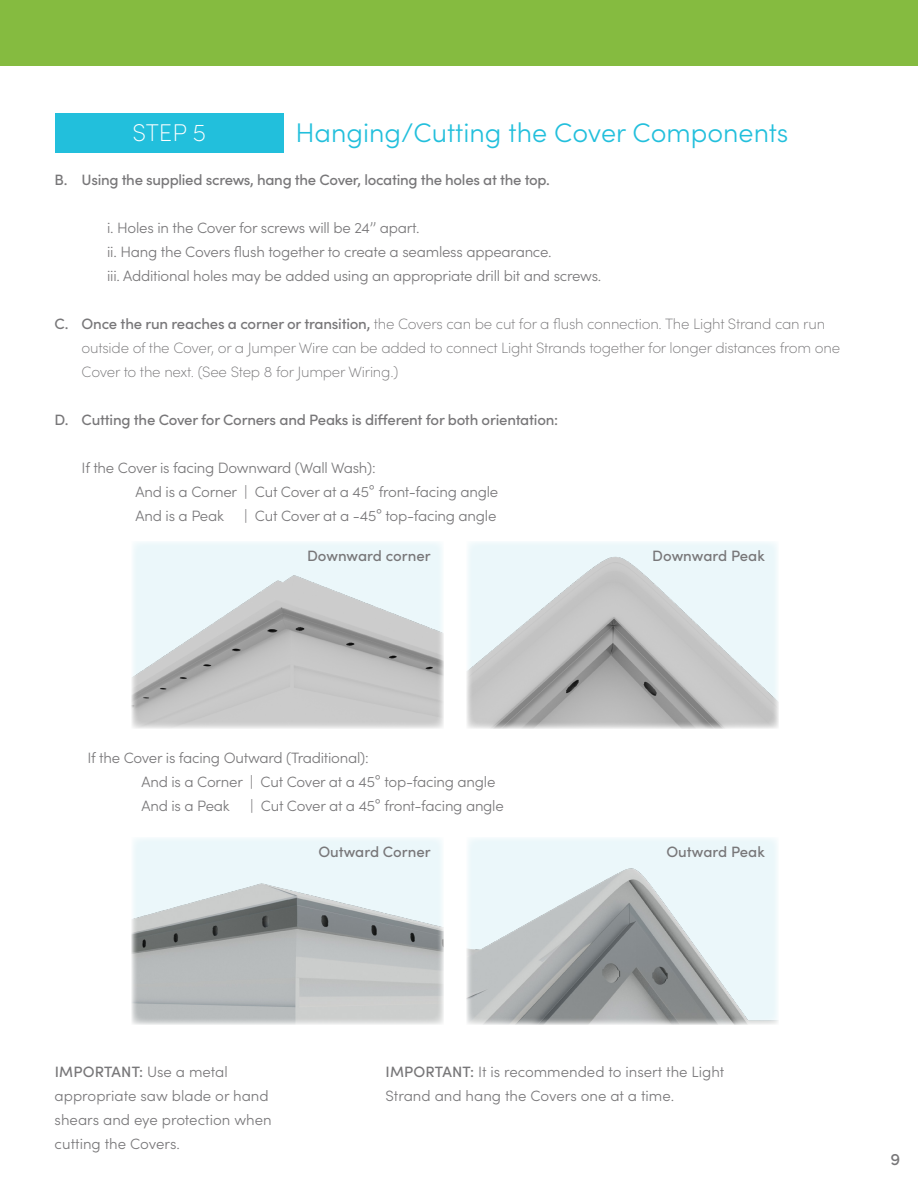
<style>
.page{position:relative;width:918px;height:1188px;background:#fff}
.page>*{position:absolute;margin:0;border:0;box-sizing:border-box;transform-origin:0 0}
.t1{font:300 27px "Sofia Pro";color:#22bfdc}
.t2{font:200 24.3px "Sofia Pro";color:#fff}
.t3{font:500 16.65px "Sofia Pro";color:#787779}
.t4{font:300 15px/24px "Sofia Pro";letter-spacing:-.015em;color:#787779}
.t5{font:200 15px/24px "Sofia Pro";letter-spacing:-.015em;color:#787779}
.t6{font:500 15px "Sofia Pro";letter-spacing:-.015em;color:#787779}
.s1{font-weight:500}
.s2{font-family:"News Gothic Std";font-weight:400}
</style>
<div class="page">
<div style="left:55px;top:113px;width:229px;height:40px;background:#22bfdc"></div>
<div style="left:0;top:0;width:918px;height:66px;background:#85bb40"></div>
<img style="left:132px;top:542px;width:312px;height:187px">
<img style="left:132px;top:838px;width:312px;height:187px">
<img style="left:467px;top:542px;width:312px;height:187px">
<img style="left:467px;top:838px;width:311px;height:187px">
<p class="t2" style="left:132px;top:115px;width:75px">STEP 5</p>
<p class="t1" style="left:295px;top:113px;width:495px">Hanging/Cutting the Cover Components</p>
<p class="t6" style="left:55px;top:168px;width:497px">B. Using the supplied screws, hang the Cover, locating the holes at the top.</p>
<p class="t4" style="left:107px;top:215px;width:314px">i. Holes in the Cover for screws will be 24’’ apart.</p>
<p class="t4" style="left:107px;top:239px;width:446px">ii. Hang the Covers flush together to create a seamless appearance.</p>
<p class="t4" style="left:107px;top:263px;width:496px">iii. Additional holes may be added using an appropriate drill bit and screws.</p>
<p class="t5" style="left:82px;top:311px;width:760px;text-indent:-27px"><span class="s1">C. Once the run reaches a corner or transition,</span> the Covers can be cut for a flush connection. The Light Strand can run outside of the Cover, or a Jumper Wire can be added to connect Light Strands together for longer distances from one<br>Cover to the next. (See Step 8 for Jumper Wiring.)</p>
<p class="t6" style="left:55px;top:408px;width:505px">D. Cutting the Cover for Corners and Peaks is different for both orientation:</p>
<p class="t4" style="left:82px;top:455px;width:296px">If the Cover is facing Downward (Wall Wash):</p>
<p class="t4" style="left:136px;top:479px;width:364px">And is a Corner | Cut Cover at a 45<span class="s2">°</span> front-facing angle</p>
<p class="t4" style="left:136px;top:503px;width:90px">And is a Peak</p>
<p class="t4" style="left:244px;top:503px;width:254px">| Cut Cover at a -45<span class="s2">°</span> top-facing angle</p>
<p class="t6" style="left:307px;top:545px;width:125px">Downward corner</p>
<p class="t4" style="left:87px;top:745px;width:283px">If the Cover is facing Outward (Traditional):</p>
<p class="t4" style="left:141px;top:769px;width:356px">And is a Corner | Cut Cover at a 45<span class="s2">°</span> top-facing angle</p>
<p class="t4" style="left:141px;top:793px;width:90px">And is a Peak</p>
<p class="t4" style="left:250px;top:793px;width:255px">| Cut Cover at a 45<span class="s2">°</span> front-facing angle</p>
<p class="t6" style="left:318px;top:841px;width:114px">Outward Corner</p>
<p class="t6" style="left:652px;top:545px;width:114px">Downward Peak</p>
<p class="t6" style="left:666px;top:841px;width:100px">Outward Peak</p>
<p class="t4" style="left:55px;top:1059px;width:219px"><span class="s1">IMPORTANT:</span> Use a metal appropriate saw blade or hand shears and eye protection when cutting the Covers.</p>
<p class="t4" style="left:386px;top:1059px;width:340px"><span class="s1">IMPORTANT:</span> It is recommended to insert the Light<br>Strand and hang the Covers one at a time.</p>
<p class="t3" style="left:891px;top:1147px;width:11px">9</p>
</div>
